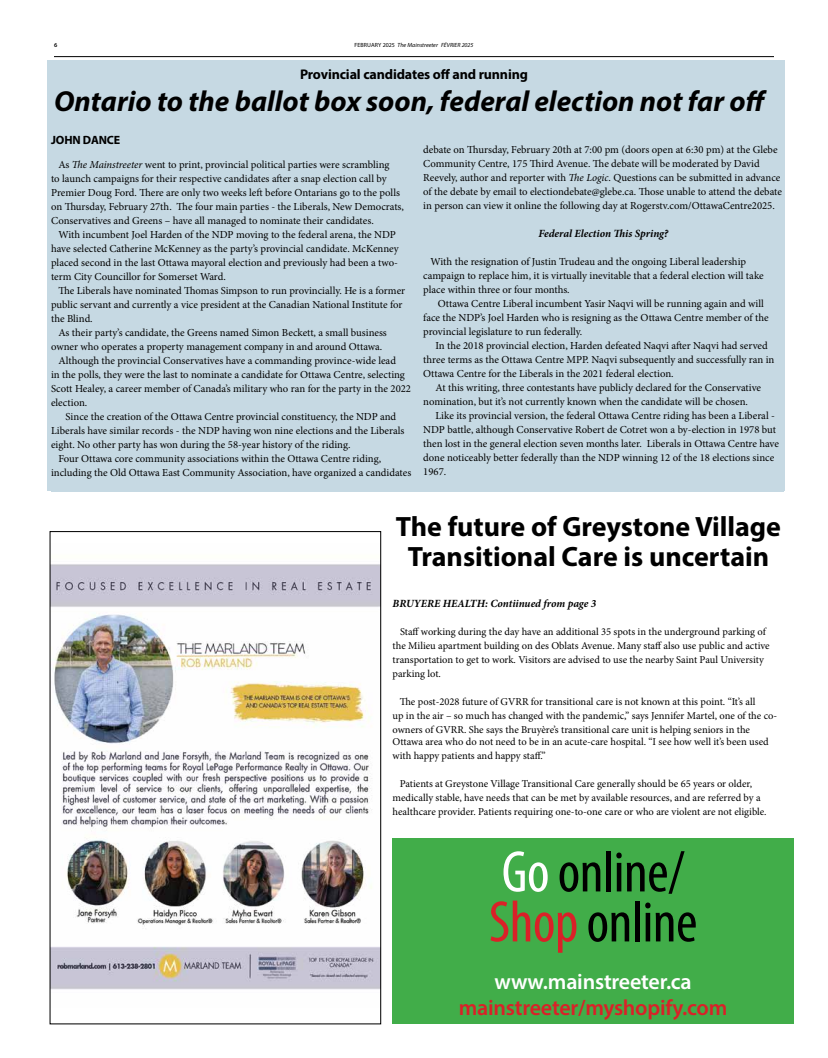
<style>
.page{position:relative;width:828px;height:1058px;background:#fff}
.page>*{position:absolute;margin:0;border:0;box-sizing:border-box;transform-origin:0 0}
.t1{font:condensed 59px/50px "Myriad Pro";letter-spacing:-.01em;color:#000}
.t2{font:italic 700 29px "Myriad Pro";color:#000}
.t3{font:700 28px/30px "Myriad Pro";color:#000;text-align:center}
.t4{font:600 22px "Myriad Pro";letter-spacing:-.01em;color:#da2128}
.t5{font:600 22px "Myriad Pro";letter-spacing:-.01em;color:#fff}
.t6{font:700 14px "Myriad Pro";letter-spacing:-.01em;color:#000}
.t7{font:700 12px "Myriad Pro";letter-spacing:-.01em;color:#000}
.t8{font:italic 700 11px "Minion Pro";color:#000}
.t9{font:10.7px/14px "Minion Pro";color:#000}
.t10{font:10.5px/14px "Minion Pro";letter-spacing:-.005em;color:#000}
.t11{font:italic 6px "Myriad Pro";color:#000}
.t12{font:600 6px "Myriad Pro";color:#000}
.s1{font-style:normal}
.s2{font-style:italic}
.s3{color:#fff}
.s4{color:#da2128}
</style>
<div class="page">
<hr style="left:54px;top:56px;width:720px;height:1px;background:#000">
<div style="left:48px;top:61px;width:737px;height:430px;background:#c6d9e3"></div>
<img style="left:52px;top:564px;width:327px;height:426px">
<div style="left:50px;top:531px;width:331px;height:493px;border:1px solid #000"></div>
<div style="left:392px;top:838px;width:402px;height:186px;background:#41ad49"></div>
<p class="t12" style="left:54px;top:41px;width:5px">6</p>
<p class="t11" style="left:354px;top:42px;width:121px"><span class="s1">FEBRUARY 2025</span> The Mainstreeter FÉVRIER 2025</p>
<h3 class="t6" style="left:300px;top:65px;width:229px">Provincial candidates off and running</h3>
<h2 class="t2" style="left:54px;top:82px;width:714px">Ontario to the ballot box soon, federal election not far off</h2>
<p class="t7" style="left:51px;top:132px;width:71px">JOHN DANCE</p>
<p class="t9" style="left:51px;top:158px;width:354px;text-indent:7px">As <span class="s2">The Mainstreeter</span> went to print, provincial political parties were scrambling<br>to launch campaigns for their respective candidates after a snap election call by Premier Doug Ford. There are only two weeks left before Ontarians go to the polls on Thursday, February 27th. The four main parties - the Liberals, New Democrats, Conservatives and Greens – have all managed to nominate their candidates.</p>
<p class="t9" style="left:51px;top:228px;width:349px;text-indent:7px">With incumbent Joel Harden of the NDP moving to the federal arena, the NDP have selected Catherine McKenney as the party’s provincial candidate. McKenney placed second in the last Ottawa mayoral election and previously had been a two&shy;term City Councillor for Somerset Ward.</p>
<p class="t9" style="left:58px;top:284px;width:348px">The Liberals have nominated Thomas Simpson to run provincially. He is a former</p>
<p class="t9" style="left:51px;top:298px;width:353px">public servant and currently a vice president at the Canadian National Institute for</p>
<p class="t9" style="left:51px;top:312px;width:43px">the Blind.</p>
<p class="t9" style="left:58px;top:325px;width:330px">As their party’s candidate, the Greens named Simon Beckett, a small business</p>
<p class="t9" style="left:51px;top:339px;width:333px">owner who operates a property management company in and around Ottawa.</p>
<p class="t9" style="left:58px;top:353px;width:339px">Although the provincial Conservatives have a commanding province-wide lead</p>
<p class="t9" style="left:51px;top:367px;width:355px">in the polls, they were the last to nominate a candidate for Ottawa Centre, selecting</p>
<p class="t9" style="left:51px;top:381px;width:362px">Scott Healey, a career member of Canada’s military who ran for the party in the 2022</p>
<p class="t9" style="left:51px;top:395px;width:38px">election.</p>
<p class="t9" style="left:66px;top:409px;width:332px">Since the creation of the Ottawa Centre provincial constituency, the NDP and</p>
<p class="t9" style="left:51px;top:423px;width:355px">Liberals have similar records - the NDP having won nine elections and the Liberals</p>
<p class="t9" style="left:51px;top:437px;width:301px">eight. No other party has won during the 58-year history of the riding.</p>
<p class="t9" style="left:58px;top:451px;width:324px">Four Ottawa core community associations within the Ottawa Centre riding,</p>
<p class="t9" style="left:51px;top:465px;width:362px">including the Old Ottawa East Community Association, have organized a candidates</p>
<p class="t9" style="left:423px;top:142px;width:360px">debate on Thursday, February 20th at 7:00 pm (doors open at 6:30 pm) at the Glebe Community Centre, 175 Third Avenue. The debate will be moderated by David Reevely, author and reporter with <span class="s2">The Logic</span>. Questions can be submitted in advance of the debate by email to electiondebate@glebe.ca. Those unable to attend the debate in person can view it online the following day at Rogerstv.com/OttawaCentre2025.</p>
<p class="t8" style="left:538px;top:225px;width:131px">Federal Election This Spring?</p>
<p class="t9" style="left:423px;top:254px;width:342px;text-indent:7px">With the resignation of Justin Trudeau and the ongoing Liberal leadership campaign to replace him, it is virtually inevitable that a federal election will take place within three or four months.</p>
<p class="t9" style="left:423px;top:296px;width:347px;text-indent:15px">Ottawa Centre Liberal incumbent Yasir Naqvi will be running again and will face the NDP’s Joel Harden who is resigning as the Ottawa Centre member of the provincial legislature to run federally.</p>
<p class="t9" style="left:423px;top:338px;width:353px;text-indent:12px">In the 2018 provincial election, Harden defeated Naqvi after Naqvi had served three terms as the Ottawa Centre MPP. Naqvi subsequently and successfully ran in<br>Ottawa Centre for the Liberals in the 2021 federal election.</p>
<p class="t9" style="left:423px;top:380px;width:339px;text-indent:12px">At this writing, three contestants have publicly declared for the Conservative nomination, but it’s not currently known when the candidate will be chosen.</p>
<p class="t9" style="left:423px;top:408px;width:357px;text-indent:12px">Like its provincial version, the federal Ottawa Centre riding has been a Liberal - NDP battle, although Conservative Robert de Cotret won a by-election in 1978 but then lost in the general election seven months later. Liberals in Ottawa Centre have done noticeably better federally than the NDP winning 12 of the 18 elections since 1967.</p>
<h3 class="t3" style="left:396px;top:510px;width:387px">The future of Greystone Village<br>Transitional Care is uncertain</h3>
<p class="t8" style="left:393px;top:595px;width:205px">BRUYERE HEALTH: Contiinued from page 3</p>
<p class="t10" style="left:393px;top:624px;width:379px;text-indent:7px">Staff working during the day have an additional 35 spots in the underground parking of the Milieu apartment building on des Oblats Avenue. Many staff also use public and active transportation to get to work. Visitors are advised to use the nearby Saint Paul University parking lot.</p>
<p class="t10" style="left:393px;top:694px;width:386px;text-indent:7px">The post-2028 future of GVRR for transitional care is not known at this point. “It’s all<br>up in the air – so much has changed with the pandemic,” says Jennifer Martel, one of the co&shy;owners of GVRR. She says the Bruyère’s transitional care unit is helping seniors in the</p>
<p class="t10" style="left:393px;top:734px;width:378px">Ottawa area who do not need to be in an acute-care hospital. “I see how well it’s been used with happy patients and happy staff.”</p>
<p class="t10" style="left:393px;top:776px;width:376px;text-indent:7px">Patients at Greystone Village Transitional Care generally should be 65 years or older, medically stable, have needs that can be met by available resources, and are referred by a healthcare provider. Patients requiring one-to-one care or who are violent are not eligible.</p>
<h1 class="t1" style="left:489px;top:846px;width:210px"><span class="s3">Go</span> online/<br><span class="s4">Shop</span> online</h1>
<h3 class="t5" style="left:494px;top:967px;width:199px">www.mainstreeter.ca</h3>
<h3 class="t4" style="left:459px;top:993px;width:270px">mainstreeter/myshopify.com</h3>
</div>
